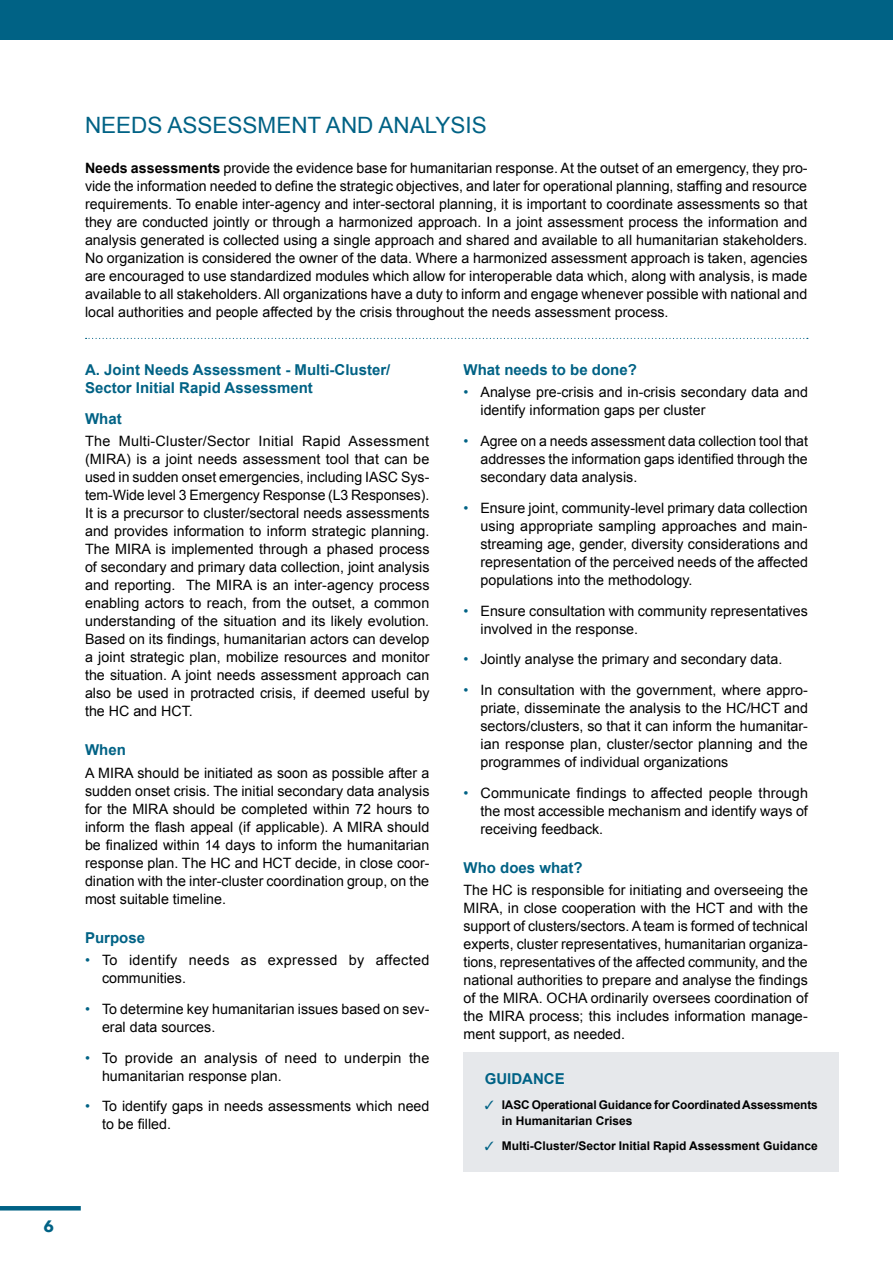
<style>
.page{position:relative;width:893px;height:1263px;background:#fff}
.page>*{position:absolute;margin:0;border:0;box-sizing:border-box;transform-origin:0 0}
.t1{font:22.5px "Arial";color:#006285}
.t2{font:700 16.5px "Avenir Next";color:#006285}
.t3{font:700 15px/18px "Arial";color:#006285}
.t4{font:14.25px/18px "Arial";color:#000;text-align:justify}
.t5{font:14.25px/18px "Arial";letter-spacing:.03em;color:#000}
.t6{font:700 12px/16.5px "Arial";color:#000}
.s1{font-weight:700}
.s2{color:#006285}
</style>
<div class="page">
<div style="left:0;top:0;width:893px;height:40px;background:#006285"></div>
<hr style="left:0;top:1206px;width:81px;height:4px;background:#006285">
<div style="left:463px;top:1052px;width:376px;height:120px;background:#e6e8eb"></div>
<svg style="left:86px;top:338px;width:722px;height:1px"></svg>
<p class="t2" style="left:43px;top:1212px;width:12px">6</p>
<h1 class="t1" style="left:85px;top:111px;width:403px">NEEDS ASSESSMENT AND ANALYSIS</h1>
<p class="t4" style="left:85px;top:159px;width:724px"><span class="s1">Needs assessments</span> provide the evidence base for humanitarian response. At the outset of an emergency, they pro&shy;vide the information needed to define the strategic objectives, and later for operational planning, staffing and resource requirements. To enable inter-agency and inter-sectoral planning, it is important to coordinate assessments so that they are conducted jointly or through a harmonized approach. In a joint assessment process the information and analysis generated is collected using a single approach and shared and available to all humanitarian stakeholders.<br>No organization is considered the owner of the data. Where a harmonized assessment approach is taken, agencies are encouraged to use standardized modules which allow for interoperable data which, along with analysis, is made available to all stakeholders. All organizations have a duty to inform and engage whenever possible with national and local authorities and people affected by the crisis throughout the needs assessment process.</p>
<p class="t3" style="left:85px;top:361px;width:307px">A. Joint Needs Assessment - Multi-Cluster/<br>Sector Initial Rapid Assessment</p>
<p class="t3" style="left:85px;top:410px;width:38px">What</p>
<p class="t4" style="left:85px;top:432px;width:346px">The Multi-Cluster/Sector Initial Rapid Assessment (MIRA) is a joint needs assessment tool that can be used in sudden onset emergencies, including IASC Sys&shy;tem-Wide level 3 Emergency Response (L3 Responses).<br>It is a precursor to cluster/sectoral needs assessments and provides information to inform strategic planning.<br>The MIRA is implemented through a phased process of secondary and primary data collection, joint analysis and reporting. The MIRA is an inter-agency process enabling actors to reach, from the outset, a common understanding of the situation and its likely evolution.<br>Based on its findings, humanitarian actors can develop a joint strategic plan, mobilize resources and monitor the situation. A joint needs assessment approach can also be used in protracted crisis, if deemed useful by the HC and HCT.</p>
<p class="t3" style="left:85px;top:741px;width:42px">When</p>
<p class="t4" style="left:85px;top:764px;width:346px">A MIRA should be initiated as soon as possible after a sudden onset crisis. The initial secondary data analysis for the MIRA should be completed within 72 hours to inform the flash appeal (if applicable). A MIRA should be finalized within 14 days to inform the humanitarian response plan. The HC and HCT decide, in close coor&shy;dination with the inter-cluster coordination group, on the most suitable timeline.</p>
<p class="t3" style="left:85px;top:929px;width:62px">Purpose</p>
<p class="t5" style="left:102px;top:951px;width:329px;text-indent:-17px"><span class="s2">•</span> To identify needs as expressed by affected communities.</p>
<p class="t4" style="left:102px;top:1000px;width:329px;text-indent:-17px"><span class="s2">•</span> To determine key humanitarian issues based on sev&shy;eral data sources.</p>
<p class="t4" style="left:102px;top:1049px;width:329px;text-indent:-17px"><span class="s2">•</span> To provide an analysis of need to underpin the humanitarian response plan.</p>
<p class="t4" style="left:102px;top:1097px;width:329px;text-indent:-17px"><span class="s2">•</span> To identify gaps in needs assessments which need to be filled.</p>
<p class="t3" style="left:463px;top:361px;width:175px">What needs to be done?</p>
<p class="t4" style="left:480px;top:383px;width:329px;text-indent:-17px"><span class="s2">•</span> Analyse pre-crisis and in-crisis secondary data and identify information gaps per cluster</p>
<p class="t4" style="left:480px;top:432px;width:329px;text-indent:-17px"><span class="s2">•</span> Agree on a needs assessment data collection tool that addresses the information gaps identified through the secondary data analysis.</p>
<p class="t4" style="left:480px;top:499px;width:329px;text-indent:-17px"><span class="s2">•</span> Ensure joint, community-level primary data collection using appropriate sampling approaches and main&shy;streaming age, gender, diversity considerations and representation of the perceived needs of the affected populations into the methodology.</p>
<p class="t4" style="left:480px;top:602px;width:329px;text-indent:-17px"><span class="s2">•</span> Ensure consultation with community representatives involved in the response.</p>
<p class="t4" style="left:463px;top:650px;width:320px"><span class="s2">•</span> Jointly analyse the primary and secondary data.</p>
<p class="t4" style="left:480px;top:681px;width:329px;text-indent:-17px"><span class="s2">•</span> In consultation with the government, where appro&shy;priate, disseminate the analysis to the HC/HCT and sectors/clusters, so that it can inform the humanitar&shy;ian response plan, cluster/sector planning and the programmes of individual organizations</p>
<p class="t4" style="left:480px;top:784px;width:329px;text-indent:-17px"><span class="s2">•</span> Communicate findings to affected people through the most accessible mechanism and identify ways of receiving feedback.</p>
<p class="t3" style="left:463px;top:859px;width:121px">Who does what?</p>
<p class="t4" style="left:463px;top:881px;width:346px">The HC is responsible for initiating and overseeing the MIRA, in close cooperation with the HCT and with the support of clusters/sectors. A team is formed of technical experts, cluster representatives, humanitarian organiza&shy;tions, representatives of the affected community, and the national authorities to prepare and analyse the findings of the MIRA. OCHA ordinarily oversees coordination of the MIRA process; this includes information manage&shy;ment support, as needed.</p>
<p class="t3" style="left:485px;top:1070px;width:33px">Guidance</p>
<p class="t6" style="left:502px;top:1097px;width:317px;text-indent:-17px"><span class="s2">✓</span> IASC Operational Guidance for Coordinated Assessments in Humanitarian Crises</p>
<p class="t6" style="left:485px;top:1138px;width:334px"><span class="s2">✓</span> Multi-Cluster/Sector Initial Rapid Assessment Guidance</p>
</div>
